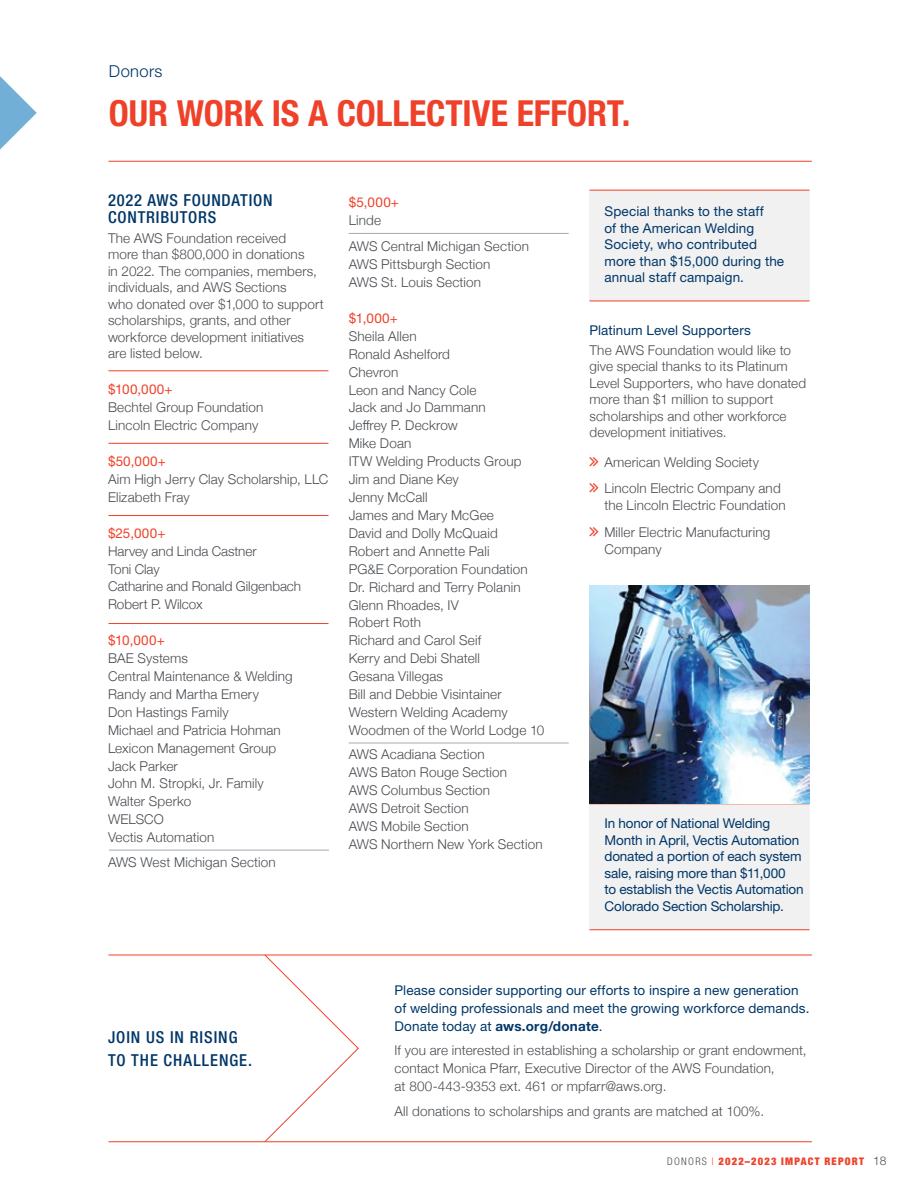
<style>
.page{position:relative;width:918px;height:1188px;background:#fff}
.page>*{position:absolute;margin:0;border:0;box-sizing:border-box;transform-origin:0 0}
.t1{font:700 condensed 36px "Helvetica Neue LT Std";letter-spacing:-.005em;color:#ef4129}
.t2{font:500 condensed 16.5px/17px "Helvetica Neue LT Std";letter-spacing:.055em;color:#003768}
.t3{font:300 16.5px "Helvetica Neue LT Std";letter-spacing:.025em;color:#003768}
.t4{font:300 13.5px/17.9px "Helvetica Neue";letter-spacing:.01em;color:#494d52}
.t5{font:13.5px/16.5px "Helvetica Neue LT Std";letter-spacing:.005em;color:#003768}
.t6{font:13.5px "Helvetica Neue LT Std";letter-spacing:.025em;color:#ef4129}
.t7{font:300 12px "Helvetica Neue";color:#494d52}
.t8{font:900 condensed 10.5px "Helvetica Neue LT Std";letter-spacing:.11em;color:#ef4129}
.s1{font-weight:700}
.s2{font-weight:300;color:#494d52}
.s3{font-weight:300}
</style>
<div class="page">
<div style="left:590px;top:191px;width:220px;height:110px;background:#f1f1f2"></div>
<div style="left:590px;top:804px;width:220px;height:126px;background:#f1f1f2"></div>
<hr style="left:108px;top:161px;width:704px;height:1px;background:#ef4129">
<hr style="left:590px;top:190px;width:220px;height:1px;background:#ef4129">
<hr style="left:590px;top:803px;width:220px;height:1px;background:#ef4129">
<hr style="left:590px;top:301px;width:220px;height:1px;background:#ef4129">
<hr style="left:590px;top:929px;width:220px;height:1px;background:#ef4129">
<hr style="left:108px;top:955px;width:704px;height:1px;background:#ef4129">
<svg style="left:264px;top:954px;width:95px;height:189px"></svg>
<hr style="left:108px;top:1141px;width:704px;height:1px;background:#ef4129">
<svg style="left:0;top:76px;width:37px;height:74px"></svg>
<hr style="left:108px;top:370px;width:221px;height:1px;background:#ef4129">
<hr style="left:108px;top:443px;width:221px;height:1px;background:#ef4129">
<hr style="left:108px;top:515px;width:221px;height:1px;background:#ef4129">
<hr style="left:108px;top:623px;width:221px;height:1px;background:#ef4129">
<hr style="left:349px;top:233px;width:220px;height:1px;background:#a4aab2">
<hr style="left:349px;top:743px;width:220px;height:1px;background:#a4aab2">
<hr style="left:109px;top:850px;width:220px;height:1px;background:#a4aab2">
<img style="left:590px;top:585px;width:220px;height:218px">
<p class="t3" style="left:109px;top:61px;width:55px">Donors</p>
<h1 class="t1" style="left:109px;top:91px;width:523px">OUR WORK IS A COLLECTIVE EFFORT.</h1>
<p class="t2" style="left:108px;top:191px;width:166px">2022 AWS FOUNDATION<br>CONTRIBUTORS</p>
<p class="t4" style="left:108px;top:229px;width:217px;line-height:16.5px">The AWS Foundation received<br>more than $800,000 in donations<br>in 2022. The companies, members, individuals, and AWS Sections<br>who donated over $1,000 to support scholarships, grants, and other workforce development initiatives are listed below.</p>
<p class="t6" style="left:108px;top:382px;width:66px">$100,000+</p>
<p class="t4" style="left:108px;top:398px;width:157px">Bechtel Group Foundation<br>Lincoln Electric Company</p>
<p class="t6" style="left:108px;top:453px;width:59px">$50,000+</p>
<p class="t4" style="left:108px;top:469px;width:222px">Aim High Jerry Clay Scholarship, LLC<br>Elizabeth Fray</p>
<p class="t6" style="left:108px;top:525px;width:59px">$25,000+</p>
<p class="t4" style="left:108px;top:541px;width:195px">Harvey and Linda Castner<br>Toni Clay<br>Catharine and Ronald Gilgenbach<br>Robert P. Wilcox</p>
<p class="t6" style="left:108px;top:632px;width:58px">$10,000+</p>
<p class="t4" style="left:108px;top:648px;width:186px">BAE Systems<br>Central Maintenance &amp; Welding<br>Randy and Martha Emery<br>Don Hastings Family<br>Michael and Patricia Hohman<br>Lexicon Management Group<br>Jack Parker<br>John M. Stropki, Jr. Family<br>Walter Sperko<br>WELSCO<br>Vectis Automation</p>
<p class="t4" style="left:108px;top:852px;width:169px">AWS West Michigan Section</p>
<p class="t6" style="left:349px;top:194px;width:52px">$5,000+</p>
<p class="t4" style="left:349px;top:206px;width:182px;line-height:26px">Linde<br>AWS Central Michigan Section</p>
<p class="t4" style="left:349px;top:254px;width:143px">AWS Pittsburgh Section<br>AWS St. Louis Section</p>
<p class="t6" style="left:349px;top:310px;width:51px">$1,000+</p>
<p class="t4" style="left:349px;top:326px;width:197px">Sheila Allen<br>Ronald Ashelford<br>Chevron<br>Leon and Nancy Cole<br>Jack and Jo Dammann<br>Jeffrey P. Deckrow<br>Mike Doan<br>ITW Welding Products Group<br>Jim and Diane Key<br>Jenny McCall<br>James and Mary McGee<br>David and Dolly McQuaid<br>Robert and Annette Pali<br>PG&amp;E Corporation Foundation<br>Dr. Richard and Terry Polanin<br>Glenn Rhoades, IV<br>Robert Roth<br>Richard and Carol Seif<br>Kerry and Debi Shatell<br>Gesana Villegas<br>Bill and Debbie Visintainer<br>Western Welding Academy<br>Woodmen of the World Lodge 10</p>
<p class="t4" style="left:349px;top:745px;width:195px">AWS Acadiana Section<br>AWS Baton Rouge Section<br>AWS Columbus Section<br>AWS Detroit Section<br>AWS Mobile Section<br>AWS Northern New York Section</p>
<p class="t5" style="left:605px;top:203px;width:181px">Special thanks to the staff<br>of the American Welding<br>Society, who contributed more than $15,000 during the annual staff campaign.</p>
<p class="t5" style="left:589px;top:322px;width:163px">Platinum Level Supporters</p>
<p class="t4" style="left:589px;top:341px;width:218px;line-height:16.5px">The AWS Foundation would like to give special thanks to its Platinum<br>Level Supporters, who have donated more than $1 million to support scholarships and other workforce development initiatives.</p>
<p class="t4" style="left:604px;top:448px;width:178px;line-height:26.4px">American Welding Society<br>Lincoln Electric Company and</p>
<p class="t4" style="left:604px;top:491px;width:183px;line-height:26.4px">the Lincoln Electric Foundation<br>Miller Electric Manufacturing</p>
<p class="t4" style="left:604px;top:539px;width:59px">Company</p>
<p class="t5" style="left:605px;top:815px;width:201px">In honor of National Welding<br>Month in April, Vectis Automation donated a portion of each system sale, raising more than $11,000<br>to establish the Vectis Automation<br>Colorado Section Scholarship.</p>
<p class="t2" style="left:108px;top:1026px;width:146px;line-height:22.5px">JOIN US IN RISING<br>TO THE CHALLENGE.</p>
<p class="t5" style="left:395px;top:981px;width:416px;line-height:18px">Please consider supporting our efforts to inspire a new generation of welding professionals and meet the growing workforce demands.<br>Donate today at <span class="s1">aws.org/donate</span>.</p>
<p class="t4" style="left:395px;top:1041px;width:414px">If you are interested in establishing a scholarship or grant endowment, contact Monica Pfarr, Executive Director of the AWS Foundation,<br>at 800-443-9353 ext. 461 or mpfarr@aws.org.</p>
<p class="t4" style="left:395px;top:1101px;width:371px">All donations to scholarships and grants are matched at 100%.</p>
<p class="t8" style="left:667px;top:1155px;width:198px"><span class="s2">DONORS</span> <span class="s3">|</span> 2022–2023 IMPACT REPORT</p>
<p class="t7" style="left:873px;top:1151px;width:15px">18</p>
</div>
